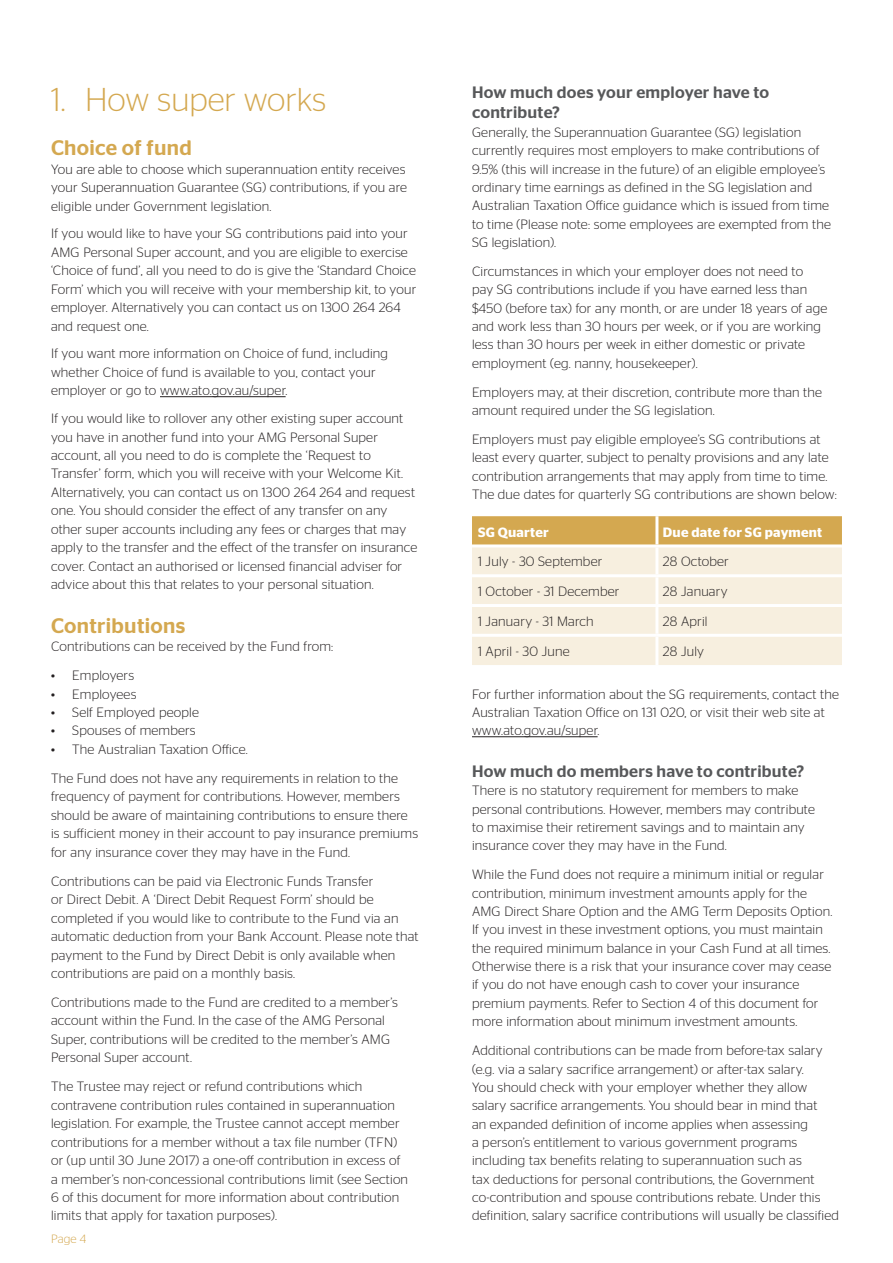
<style>
.page{position:relative;width:893px;height:1263px;background:#fff}
.page>*{position:absolute;margin:0;border:0;box-sizing:border-box;transform-origin:0 0}
.t1{font:300 33px "Stag Sans";color:#d4a850}
.Heading_Style_2{font:500 21px "Stag Sans";letter-spacing:.015em;color:#d4a850}
.Heading_Style_3{font:500 16.5px/20.1px "Stag Sans";letter-spacing:.015em;color:#57585a}
.t2{font:300 13.5px/18.5px "Stag Sans";letter-spacing:.015em;color:#231f20}
.t3{font:600 13.5px "Stag Sans";letter-spacing:.015em;color:#fff}
.t4{font:300 12px "Stag Sans";color:#d4a850}
</style>
<div class="page">
<hr style="left:160px;top:396px;width:126px;height:1px;background:#231f20">
<hr style="left:472px;top:736px;width:126px;height:1px;background:#231f20">
<svg style="left:472px;top:516px;width:370px;height:149px;background:#efe0c2"></svg>
<hr style="left:655px;top:516px;width:3px;height:28px;background:#fff">
<hr style="left:472px;top:544px;width:185px;height:3px;background:#fff">
<hr style="left:657px;top:544px;width:185px;height:3px;background:#fff">
<hr style="left:655px;top:547px;width:3px;height:27px;background:#fff">
<hr style="left:472px;top:574px;width:185px;height:3px;background:#fff">
<hr style="left:657px;top:574px;width:185px;height:3px;background:#fff">
<hr style="left:655px;top:577px;width:3px;height:27px;background:#fff">
<hr style="left:472px;top:604px;width:185px;height:3px;background:#fff">
<hr style="left:657px;top:604px;width:185px;height:3px;background:#fff">
<hr style="left:655px;top:607px;width:3px;height:27px;background:#fff">
<hr style="left:472px;top:634px;width:185px;height:3px;background:#fff">
<hr style="left:657px;top:634px;width:185px;height:3px;background:#fff">
<hr style="left:655px;top:637px;width:3px;height:28px;background:#fff">
<p class="t1" style="left:51px;top:82px;width:277px">1. How super works</p>
<p class="Heading_Style_2" style="left:51px;top:136px;width:142px">Choice of fund</p>
<p class="t2" style="left:51px;top:160px;width:357px;text-align:justify">You are able to choose which superannuation entity receives your Superannuation Guarantee (SG) contributions, if you are eligible under Government legislation.</p>
<p class="t2" style="left:51px;top:224px;width:367px">If you would like to have your SG contributions paid into your AMG Personal Super account, and you are eligible to exercise ‘Choice of fund’, all you need to do is give the ‘Standard Choice Form’ which you will receive with your membership kit, to your employer. Alternatively you can contact us on 1300 264 264 and request one.</p>
<p class="t2" style="left:51px;top:344px;width:339px">If you want more information on Choice of fund, including whether Choice of fund is available to you, contact your employer or go to www.ato.gov.au/super.</p>
<p class="t2" style="left:51px;top:409px;width:368px">If you would like to rollover any other existing super account you have in another fund into your AMG Personal Super account, all you need to do is complete the ‘Request to Transfer’ form, which you will receive with your Welcome Kit.<br>Alternatively, you can contact us on 1300 264 264 and request one. You should consider the effect of any transfer on any other super accounts including any fees or charges that may apply to the transfer and the effect of the transfer on insurance cover. Contact an authorised or licensed financial adviser for advice about this that relates to your personal situation.</p>
<p class="Heading_Style_2" style="left:51px;top:613px;width:136px">Contributions</p>
<p class="t2" style="left:51px;top:637px;width:284px">Contributions can be received by the Fund from:</p>
<p class="t2" style="left:51px;top:666px;width:85px">• Employers</p>
<p class="t2" style="left:51px;top:684px;width:87px">• Employees</p>
<p class="t2" style="left:51px;top:703px;width:149px">• Self Employed people</p>
<p class="t2" style="left:51px;top:721px;width:146px">• Spouses of members</p>
<p class="t2" style="left:51px;top:740px;width:198px">• The Australian Taxation Office.</p>
<p class="t2" style="left:51px;top:769px;width:369px">The Fund does not have any requirements in relation to the frequency of payment for contributions. However, members should be aware of maintaining contributions to ensure there is sufficient money in their account to pay insurance premiums for any insurance cover they may have in the Fund.</p>
<p class="t2" style="left:51px;top:872px;width:369px">Contributions can be paid via Electronic Funds Transfer<br>or Direct Debit. A ‘Direct Debit Request Form’ should be completed if you would like to contribute to the Fund via an automatic deduction from your Bank Account. Please note that payment to the Fund by Direct Debit is only available when contributions are paid on a monthly basis.</p>
<p class="t2" style="left:51px;top:993px;width:348px">Contributions made to the Fund are credited to a member’s account within the Fund. In the case of the AMG Personal Super, contributions will be credited to the member’s AMG Personal Super account.</p>
<p class="t2" style="left:51px;top:1077px;width:359px">The Trustee may reject or refund contributions which contravene contribution rules contained in superannuation legislation. For example, the Trustee cannot accept member contributions for a member without a tax file number (TFN) or (up until 30 June 2017) a one-off contribution in excess of a member’s non-concessional contributions limit (see Section 6 of this document for more information about contribution limits that apply for taxation purposes).</p>
<p class="t4" style="left:51px;top:1232px;width:37px">Page 4</p>
<p class="Heading_Style_3" style="left:472px;top:82px;width:299px">How much does your employer have to contribute?</p>
<p class="t2" style="left:472px;top:123px;width:360px">Generally, the Superannuation Guarantee (SG) legislation currently requires most employers to make contributions of 9.5% (this will increase in the future) of an eligible employee’s ordinary time earnings as defined in the SG legislation and Australian Taxation Office guidance which is issued from time to time (Please note: some employees are exempted from the SG legislation).</p>
<p class="t2" style="left:472px;top:262px;width:357px">Circumstances in which your employer does not need to pay SG contributions include if you have earned less than $450 (before tax) for any month, or are under 18 years of age and work less than 30 hours per week, or if you are working less than 30 hours per week in either domestic or private employment (eg. nanny, housekeeper).</p>
<p class="t2" style="left:472px;top:383px;width:352px">Employers may, at their discretion, contribute more than the amount required under the SG legislation.</p>
<p class="t2" style="left:472px;top:430px;width:366px">Employers must pay eligible employee’s SG contributions at least every quarter, subject to penalty provisions and any late contribution arrangements that may apply from time to time.<br>The due dates for quarterly SG contributions are shown below:</p>
<p class="t3" style="left:478px;top:524px;width:72px">SG Quarter</p>
<p class="t3" style="left:663px;top:524px;width:161px">Due date for SG payment</p>
<p class="t2" style="left:478px;top:552px;width:126px">1 July - 30 September</p>
<p class="t2" style="left:663px;top:552px;width:67px">28 October</p>
<p class="t2" style="left:478px;top:582px;width:143px">1 October - 31 December</p>
<p class="t2" style="left:663px;top:582px;width:66px">28 January</p>
<p class="t2" style="left:478px;top:612px;width:117px">1 January - 31 March</p>
<p class="t2" style="left:663px;top:612px;width:46px">28 April</p>
<p class="t2" style="left:478px;top:641px;width:93px">1 April - 30 June</p>
<p class="t2" style="left:663px;top:641px;width:43px">28 July</p>
<p class="t2" style="left:472px;top:685px;width:368px">For further information about the SG requirements, contact the<br>Australian Taxation Office on 131 020, or visit their web site at www.ato.gov.au/super.</p>
<p class="Heading_Style_3" style="left:472px;top:761px;width:334px">How much do members have to contribute?</p>
<p class="t2" style="left:472px;top:781px;width:344px">There is no statutory requirement for members to make personal contributions. However, members may contribute to maximise their retirement savings and to maintain any insurance cover they may have in the Fund.</p>
<p class="t2" style="left:472px;top:865px;width:362px">While the Fund does not require a minimum initial or regular contribution, minimum investment amounts apply for the AMG Direct Share Option and the AMG Term Deposits Option.<br>If you invest in these investment options, you must maintain the required minimum balance in your Cash Fund at all times.<br>Otherwise there is a risk that your insurance cover may cease if you do not have enough cash to cover your insurance premium payments. Refer to Section 4 of this document for more information about minimum investment amounts.</p>
<p class="t2" style="left:472px;top:1041px;width:369px">Additional contributions can be made from before-tax salary (e.g. via a salary sacrifice arrangement) or after-tax salary.<br>You should check with your employer whether they allow salary sacrifice arrangements. You should bear in mind that<br>an expanded definition of income applies when assessing<br>a person’s entitlement to various government programs including tax benefits relating to superannuation such as<br>tax deductions for personal contributions, the Government co-contribution and spouse contributions rebate. Under this definition, salary sacrifice contributions will usually be classified</p>
</div>
